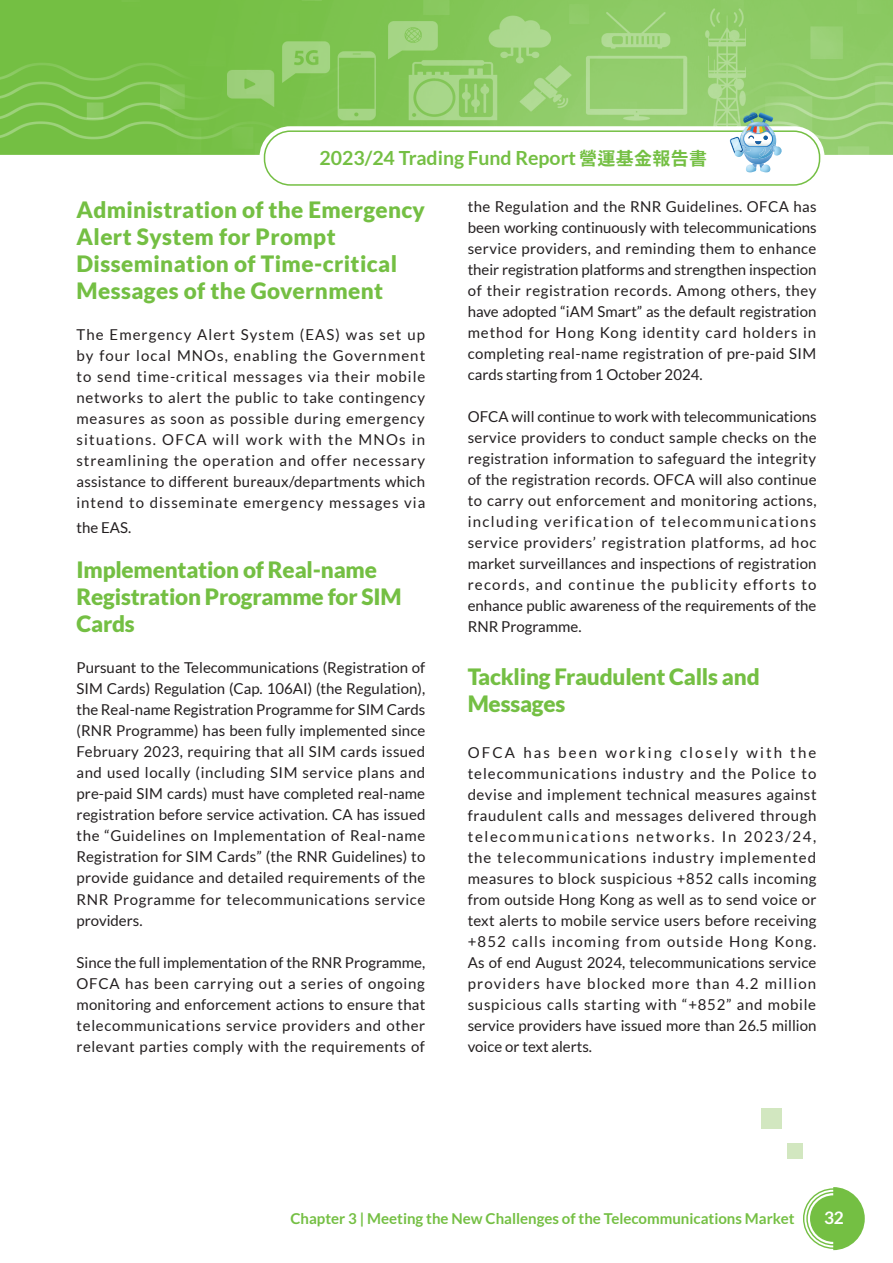
<style>
.page{position:relative;width:893px;height:1263px;background:#fff}
.page>*{position:absolute;margin:0;border:0;box-sizing:border-box;transform-origin:0 0}
.eng{font:900 22.5px/27px "Lato";letter-spacing:.01em;color:#74bf43}
.eng-2{font:900 22.5px/27px "Lato";letter-spacing:-.01em;color:#74bf43}
.t1{font:700 19.5px "Lato";color:#74bf43}
.t2{font:700 17.25px "Lato";color:#fff}
.eng-3{font:15px/21px "Lato";letter-spacing:.015em;color:#231f20;text-align:justify}
.t3{font:700 15px "Lato";color:#74bf43}
.s1{font-family:"Taipei Sans TC Beta";font-size:18px}
</style>
<div class="page">
<img style="left:0;top:0;width:893px;height:155px">
<svg style="left:803px;top:1187px;width:62px;height:63px"></svg>
<div style="left:260px;top:126px;width:564px;height:64px;background:#fff;border-radius:31px"></div>
<div style="left:264px;top:130px;width:556px;height:56px;border:2px solid #74bf43;border-radius:26px"></div>
<img style="left:743px;top:112px;width:30px;height:1px">
<svg style="left:731px;top:113px;width:52px;height:59px"></svg>
<div style="left:761px;top:1108px;width:21px;height:21px;background:#d2e7c0"></div>
<div style="left:787px;top:1143px;width:16px;height:16px;background:#d2e7c0"></div>
<h2 class="t1" style="left:320px;top:146px;width:389px">2023/24 Trading Fund Report <span class="s1">營運基金報告書</span></h2>
<p class="eng" style="left:77px;top:196px;width:350px">Administration of the Emergency<br>Alert System for Prompt<br>Dissemination of Time-critical<br>Messages of the Government</p>
<p class="eng-3" style="left:77px;top:324px;width:350px">The Emergency Alert System (EAS) was set up by four local MNOs, enabling the Government to send time-critical messages via their mobile networks to alert the public to take contingency measures as soon as possible during emergency situations. OFCA will work with the MNOs in streamlining the operation and offer necessary assistance to different bureaux/departments which intend to disseminate emergency messages via</p>
<p class="eng-3" style="left:77px;top:517px;width:56px">the EAS.</p>
<p class="eng-2" style="left:77px;top:556px;width:327px">Implementation of Real-name<br>Registration Programme for SIM<br>Cards</p>
<p class="eng-3" style="left:77px;top:657px;width:350px">Pursuant to the Telecommunications (Registration of SIM Cards) Regulation (Cap. 106AI) (the Regulation), the Real-name Registration Programme for SIM Cards (RNR Programme) has been fully implemented since February 2023, requiring that all SIM cards issued and used locally (including SIM service plans and pre-paid SIM cards) must have completed real-name registration before service activation. CA has issued the “Guidelines on Implementation of Real-name Registration for SIM Cards” (the RNR Guidelines) to provide guidance and detailed requirements of the RNR Programme for telecommunications service providers.</p>
<p class="eng-3" style="left:77px;top:951px;width:350px">Since the full implementation of the RNR Programme, OFCA has been carrying out a series of ongoing monitoring and enforcement actions to ensure that telecommunications service providers and other relevant parties comply with the requirements of</p>
<p class="eng-3" style="left:468px;top:196px;width:350px">the Regulation and the RNR Guidelines. OFCA has been working continuously with telecommunications service providers, and reminding them to enhance their registration platforms and strengthen inspection of their registration records. Among others, they have adopted “iAM Smart” as the default registration method for Hong Kong identity card holders in completing real-name registration of pre-paid SIM cards starting from 1 October 2024.</p>
<p class="eng-3" style="left:468px;top:406px;width:350px">OFCA will continue to work with telecommunications service providers to conduct sample checks on the registration information to safeguard the integrity of the registration records. OFCA will also continue to carry out enforcement and monitoring actions, including verification of telecommunications service providers’ registration platforms, ad hoc market surveillances and inspections of registration records, and continue the publicity efforts to enhance public awareness of the requirements of the RNR Programme.</p>
<p class="eng-2" style="left:468px;top:663px;width:293px">Tackling Fraudulent Calls and<br>Messages</p>
<p class="eng-3" style="left:468px;top:742px;width:350px">OFCA has been working closely with the telecommunications industry and the Police to devise and implement technical measures against fraudulent calls and messages delivered through telecommunications networks. In 2023/24, the telecommunications industry implemented measures to block suspicious +852 calls incoming from outside Hong Kong as well as to send voice or text alerts to mobile service users before receiving +852 calls incoming from outside Hong Kong.<br>As of end August 2024, telecommunications service providers have blocked more than 4.2 million suspicious calls starting with “+852” and mobile service providers have issued more than 26.5 million voice or text alerts.</p>
<p class="t3" style="left:291px;top:1210px;width:505px">Chapter 3 | Meeting the New Challenges of the Telecommunications Market</p>
<p class="t2" style="left:824px;top:1207px;width:21px">32</p>
</div>
